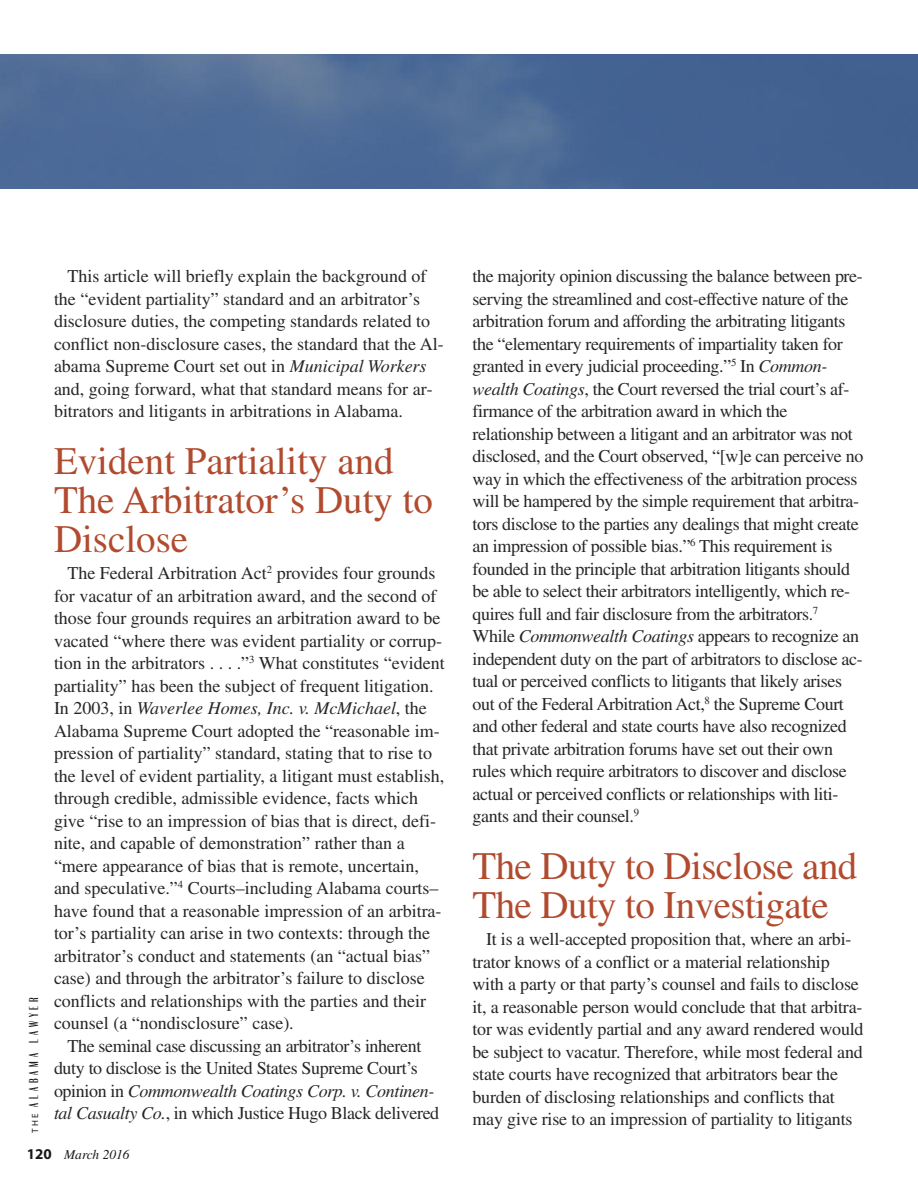
<style>
.page{position:relative;width:918px;height:1188px;background:#fff}
.page>*{position:absolute;margin:0;border:0;box-sizing:border-box;transform-origin:0 0}
.t1{font:39px/39px "Times";color:#b14b2f}
.t2{font:18px/22.5px "Times";letter-spacing:-.01em;color:#272627}
.t3{font:500 13.5px "Britannic Com D";letter-spacing:.295em;color:#1b1819}
.t4{font:italic 13.5px "Times";color:#1b1819}
.s1{font-style:italic}
.s2{font-family:"Myriad Pro";font-weight:400;font-size:9px}
.s3{font-family:"Myriad Pro";font-weight:700;font-style:normal;font-size:15px}
</style>
<div class="page">
<img style="left:0;top:54px;width:918px;height:135px">
<p class="t2" style="left:54px;top:267px;width:391px;text-indent:14px">This article will briefly explain the background of the “evident partiality” standard and an arbitrator’s disclosure duties, the competing standards related to conflict non-disclosure cases, the standard that the Al&shy;abama Supreme Court set out in <span class="s1">Municipal Workers </span>and, going forward, what that standard means for ar&shy;bitrators and litigants in arbitrations in Alabama.</p>
<h1 class="t1" style="left:54px;top:446px;width:381px">Evident Partiality and<br>The Arbitrator’s Duty to<br>Disclose</h1>
<p class="t2" style="left:54px;top:564px;width:392px;text-indent:13px">The Federal Arbitration Act<sup>2</sup> provides four grounds for vacatur of an arbitration award, and the second of those four grounds requires an arbitration award to be vacated “where there was evident partiality or corrup&shy;tion in the arbitrators . . . .”<sup>3</sup> What constitutes “evident partiality” has been the subject of frequent litigation.<br>In 2003, in <span class="s1">Waverlee Homes, Inc. v. McMichael</span>, the Alabama Supreme Court adopted the “reasonable im&shy;pression of partiality” standard, stating that to rise to the level of evident partiality, a litigant must establish, through credible, admissible evidence, facts which give “rise to an impression of bias that is direct, defi&shy;nite, and capable of demonstration” rather than a “mere appearance of bias that is remote, uncertain, and speculative.”<sup>4</sup> Courts–including Alabama courts– have found that a reasonable impression of an arbitra&shy;tor’s partiality can arise in two contexts: through the arbitrator’s conduct and statements (an “actual bias” case) and through the arbitrator’s failure to disclose conflicts and relationships with the parties and their counsel (a “nondisclosure” case).</p>
<p class="t2" style="left:54px;top:1036px;width:387px;text-indent:14px">The seminal case discussing an arbitrator’s inherent duty to disclose is the United States Supreme Court’s opinion in <span class="s1">Commonwealth Coatings Corp. v. Continen&shy;tal Casualty Co.</span>, in which Justice Hugo Black delivered</p>
<p class="t3" style="left:26px;top:1133px;width:137px;rotate:-90deg"><span class="s2">THE</span> Alabama Lawyer</p>
<p class="t4" style="left:27px;top:1150px;width:104px"><span class="s3">120</span> March 2016</p>
<p class="t2" style="left:472px;top:267px;width:392px">the majority opinion discussing the balance between pre&shy;serving the streamlined and cost-effective nature of the arbitration forum and affording the arbitrating litigants the “elementary requirements of impartiality taken for granted in every judicial proceeding.”<sup>5</sup> In <span class="s1">Common&shy;wealth Coatings</span>, the Court reversed the trial court’s af&shy;firmance of the arbitration award in which the relationship between a litigant and an arbitrator was not disclosed, and the Court observed, “[w]e can perceive no way in which the effectiveness of the arbitration process will be hampered by the simple requirement that arbitra&shy;tors disclose to the parties any dealings that might create an impression of possible bias.”<sup>6</sup> This requirement is founded in the principle that arbitration litigants should be able to select their arbitrators intelligently, which re&shy;quires full and fair disclosure from the arbitrators.<sup>7<br></sup>While <span class="s1">Commonwealth Coatings</span> appears to recognize an independent duty on the part of arbitrators to disclose ac&shy;tual or perceived conflicts to litigants that likely arises out of the Federal Arbitration Act,<sup>8</sup> the Supreme Court and other federal and state courts have also recognized that private arbitration forums have set out their own rules which require arbitrators to discover and disclose actual or perceived conflicts or relationships with liti&shy;gants and their counsel.<sup>9</sup></p>
<h1 class="t1" style="left:472px;top:851px;width:386px">The Duty to Disclose and<br>The Duty to Investigate</h1>
<p class="t2" style="left:472px;top:930px;width:393px;text-indent:14px">It is a well-accepted proposition that, where an arbi&shy;trator knows of a conflict or a material relationship with a party or that party’s counsel and fails to disclose it, a reasonable person would conclude that that arbitra&shy;tor was evidently partial and any award rendered would be subject to vacatur. Therefore, while most federal and state courts have recognized that arbitrators bear the burden of disclosing relationships and conflicts that may give rise to an impression of partiality to litigants</p>
</div>
